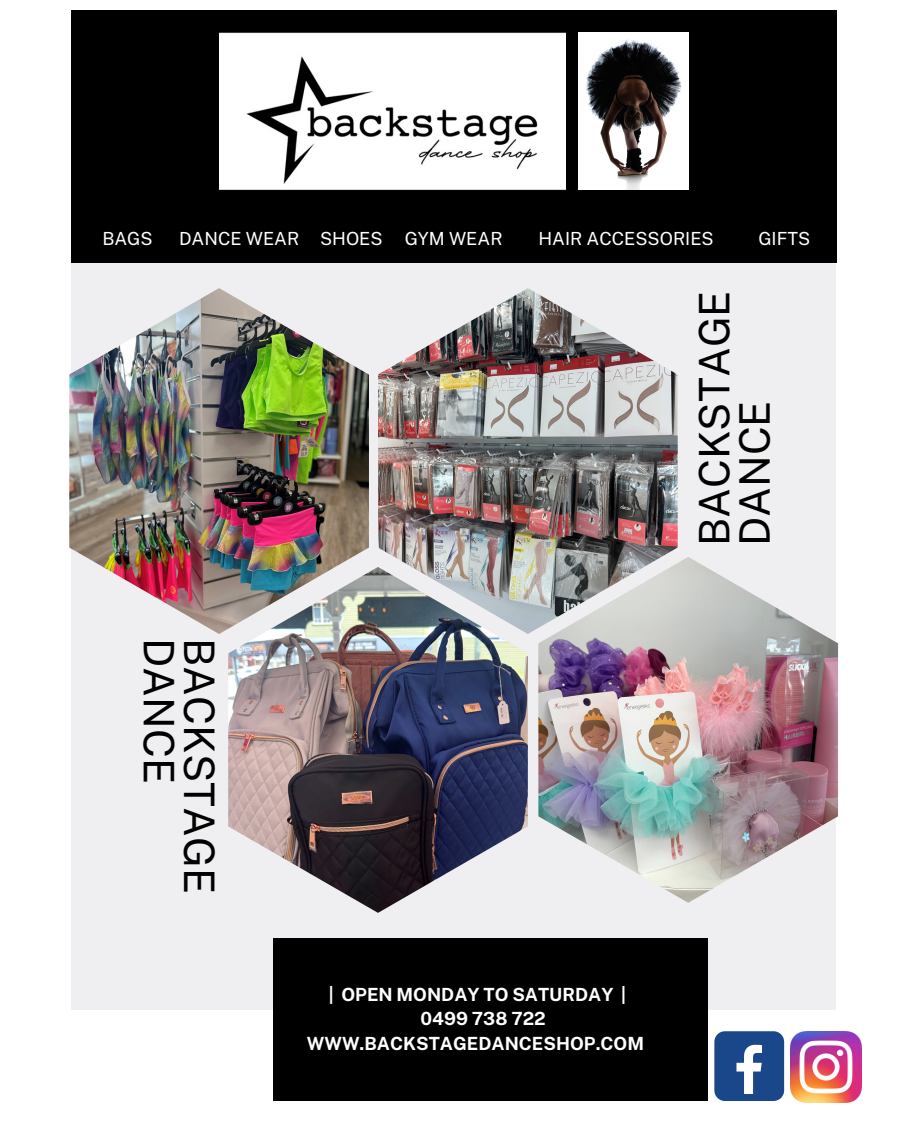
<style>
.page{position:relative;width:907px;height:1134px;background:#fff}
.page>*{position:absolute;margin:0;border:0;box-sizing:border-box;transform-origin:0 0}
.t1{font:42.1px/40.5px "Public Sans";color:#000}
.t2{font:700 18.2px "Public Sans";color:#fff}
.t3{font:18.1px "Public Sans";color:#fff}
</style>
<div class="page">
<div style="left:71px;top:170px;width:764px;height:839px;background:#efeff2"></div>
<img style="left:228px;top:567px;width:300px;height:346px">
<img style="left:378px;top:288px;width:300px;height:346px">
<img style="left:538px;top:557px;width:300px;height:346px">
<div style="left:274px;top:938px;width:434px;height:163px;background:#000"></div>
<div style="left:71px;top:10px;width:765px;height:253px;background:#000"></div>
<img style="left:219px;top:32px;width:347px;height:158px">
<img style="left:69px;top:288px;width:300px;height:346px">
<img style="left:579px;top:33px;width:109px;height:156px">
<div style="left:714px;top:1031px;width:70px;height:70px;background:#1a4789;border-radius:11px"></div>
<svg style="left:736px;top:1045px;width:26px;height:49px"></svg>
<img style="left:790px;top:1031px;width:71px;height:72px">
<p class="t3" style="left:102px;top:228px;width:52px">BAGS</p>
<p class="t3" style="left:179px;top:228px;width:325px">DANCE WEAR SHOES GYM WEAR</p>
<p class="t3" style="left:538px;top:228px;width:177px">HAIR ACCESSORIES</p>
<p class="t3" style="left:758px;top:228px;width:53px">GIFTS</p>
<h1 class="t1" style="left:220px;top:638px;width:257px;rotate:90deg">BACKSTAGE<br>DANCE</h1>
<h1 class="t1" style="left:694px;top:546px;width:257px;rotate:-90deg">BACKSTAGE<br>DANCE</h1>
<p class="t2" style="left:329px;top:983px;width:299px">| OPEN MONDAY TO SATURDAY |</p>
<p class="t2" style="left:420px;top:1008px;width:127px">0499 738 722</p>
<p class="t2" style="left:307px;top:1033px;width:339px">WWW.BACKSTAGEDANCESHOP.COM</p>
</div>
